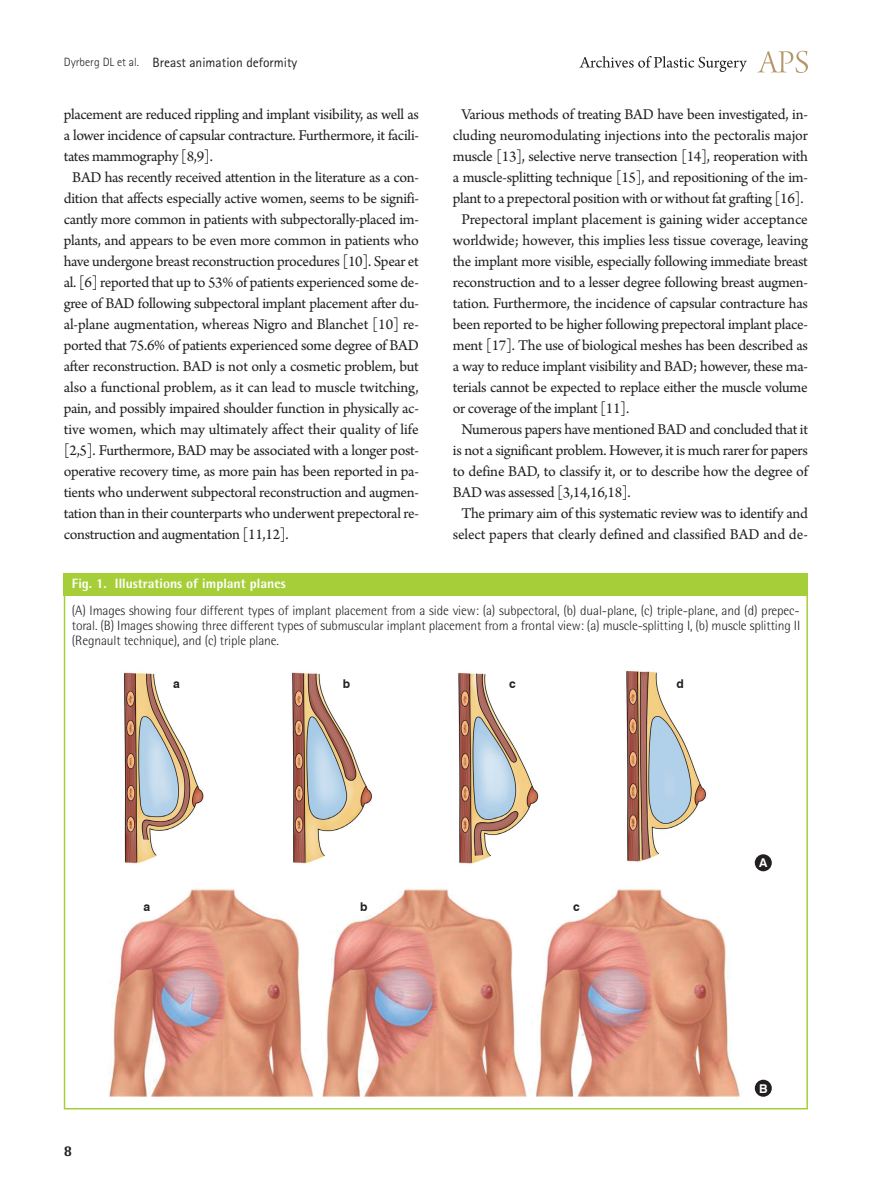
<style>
.page{position:relative;width:893px;height:1191px;background:#fff}
.page>*{position:absolute;margin:0;border:0;box-sizing:border-box;transform-origin:0 0}
.본문{font:15.75px/21px "Arno Pro";letter-spacing:-.02em;color:#231f20;text-align:justify}
.t1{font:800 15px "Rotis Semi Sans Std";color:#231f20}
.그림설명{font:300 13.5px/15px "Rotis Semi Sans Std";letter-spacing:-.01em;color:#231f20;text-align:justify}
.하시라_제목{font:13.5px "Rotis Sans Serif Std";color:#231f20}
.표그림제목{font:800 13.5px "Rotis Semi Sans Std";color:#fff}
.t2{font:700 12.15px "Swiss 721 BT";color:#231f20}
.t3{font:700 12.15px "Swiss 721 BT";color:#fff}
.s1{font-weight:300;font-size:12px}
</style>
<div class="page">
<svg style="left:757px;top:51px;width:51px;height:22px"></svg>
<svg style="left:579px;top:56px;width:168px;height:16px"></svg>
<div style="left:64px;top:573px;width:744px;height:23px;background:#a6ce39"></div>
<img style="left:124px;top:671px;width:583px;height:193px">
<img style="left:109px;top:888px;width:632px;height:208px">
<div style="left:755px;top:854px;width:17px;height:17px;background:#231f20;border-radius:50%"></div>
<div style="left:755px;top:1079px;width:17px;height:17px;background:#231f20;border-radius:50%"></div>
<p class="하시라_제목" style="left:64px;top:54px;width:235px"><span class="s1">Dyrberg DL et al.</span> Breast animation deformity</p>
<p class="본문" style="left:64px;top:105px;width:357px">placement are reduced rippling and implant visibility, as well as a lower incidence of capsular contracture. Furthermore, it facili&shy;tates mammography [8,9].</p>
<p class="본문" style="left:64px;top:168px;width:357px;text-indent:9px">BAD has recently received attention in the literature as a con&shy;dition that affects especially active women, seems to be signifi&shy;cantly more common in patients with subpectorally-placed im&shy;plants, and appears to be even more common in patients who have undergone breast reconstruction procedures [10]. Spear et al. [6] reported that up to 53% of patients experienced some de&shy;gree of BAD following subpectoral implant placement after du&shy;al-plane augmentation, whereas Nigro and Blanchet [10] re&shy;ported that 75.6% of patients experienced some degree of BAD after reconstruction. BAD is not only a cosmetic problem, but also a functional problem, as it can lead to muscle twitching, pain, and possibly impaired shoulder function in physically ac&shy;tive women, which may ultimately affect their quality of life [2,5]. Furthermore, BAD may be associated with a longer post&shy;operative recovery time, as more pain has been reported in pa&shy;tients who underwent subpectoral reconstruction and augmen&shy;tation than in their counterparts who underwent prepectoral re&shy;construction and augmentation [11,12].</p>
<p class="본문" style="left:453px;top:105px;width:357px;text-align:center">Various methods of treating BAD have been investigated, in&shy;cluding neuromodulating injections into the pectoralis major muscle [13], selective nerve transection [14], reoperation with a muscle-splitting technique [15], and repositioning of the im&shy;plant to a prepectoral position with or without fat grafting [16].</p>
<p class="본문" style="left:453px;top:210px;width:357px;text-indent:9px">Prepectoral implant placement is gaining wider acceptance worldwide; however, this implies less tissue coverage, leaving the implant more visible, especially following immediate breast reconstruction and to a lesser degree following breast augmen&shy;tation. Furthermore, the incidence of capsular contracture has been reported to be higher following prepectoral implant place&shy;ment [17]. The use of biological meshes has been described as a way to reduce implant visibility and BAD; however, these ma&shy;terials cannot be expected to replace either the muscle volume or coverage of the implant [11].</p>
<p class="본문" style="left:453px;top:420px;width:357px;text-indent:9px">Numerous papers have mentioned BAD and concluded that it is not a significant problem. However, it is much rarer for papers to define BAD, to classify it, or to describe how the degree of BAD was assessed [3,14,16,18].</p>
<p class="본문" style="left:453px;top:504px;width:357px;text-align:center">The primary aim of this systematic review was to identify and select papers that clearly defined and classified BAD and de-</p>
<p class="표그림제목" style="left:72px;top:575px;width:216px">Fig. 1. Illustrations of implant planes</p>
<p class="그림설명" style="left:72px;top:603px;width:730px">(A) Images showing four different types of implant placement from a side view: (a) subpectoral, (b) dual-plane, (c) triple-plane, and (d) prepec&shy;toral. (B) Images showing three different types of submuscular implant placement from a frontal view: (a) muscle-splitting I, (b) muscle splitting II (Regnault technique), and (c) triple plane.</p>
<p class="t2" style="left:173px;top:676px;width:8px">a</p>
<p class="t2" style="left:343px;top:676px;width:9px">b</p>
<p class="t2" style="left:509px;top:676px;width:8px">c</p>
<p class="t2" style="left:677px;top:676px;width:9px">d</p>
<p class="t2" style="left:144px;top:899px;width:8px">a</p>
<p class="t2" style="left:360px;top:899px;width:9px">b</p>
<p class="t2" style="left:573px;top:899px;width:8px">c</p>
<p class="t1" style="left:64px;top:1141px;width:10px">8</p>
<p class="t3" style="left:759px;top:855px;width:10px">A</p>
<p class="t3" style="left:759px;top:1080px;width:10px">B</p>
</div>
